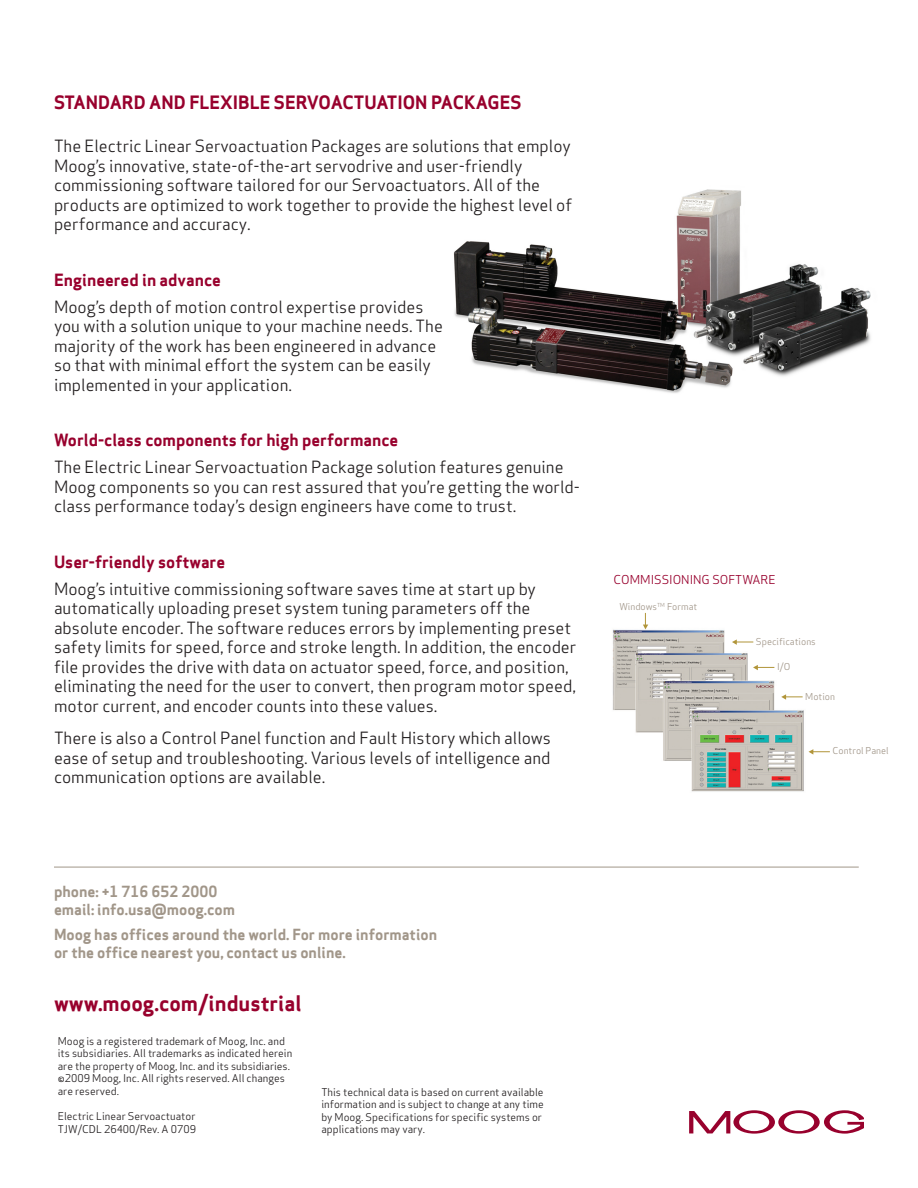
<style>
.page{position:relative;width:918px;height:1188px;background:#fff}
.page>*{position:absolute;margin:0;border:0;box-sizing:border-box;transform-origin:0 0}
.body{font:21px "Apex Sans Bold ST";color:#98012d}
.t1{font:18px "Apex Sans Bold T";color:#98012d}
.body_copy{font:16.5px/19.5px "Apex Sans Book ST";color:#231f20}
.body_copy-2{font:16.5px "Apex Sans Bold ST";color:#98012d}
.body-2{font:15px/18px "Apex Sans Bold ST";color:#a19689}
.body-3{font:15px "Apex Sans Bold T";color:#a19689}
.body_copy-3{font:12px "Apex Sans Book ST";color:#98012d}
.body-4{font:10.5px/12.6px "Apex Sans Book T";color:#231f20}
.t2{font:9.3px "Apex Sans Book T";color:#a19689}
.s1{font-family:"Apex Sans Bold T"}
</style>
<div class="page">
<img style="left:453px;top:189px;width:418px;height:204px">
<svg style="left:689px;top:1110px;width:175px;height:24px"></svg>
<hr style="left:54px;top:867px;width:805px;height:1px;background:#a19689">
<img style="left:612px;top:629px;width:192px;height:163px">
<svg style="left:809px;top:749px;width:21px;height:6px"></svg>
<svg style="left:781px;top:694px;width:22px;height:6px"></svg>
<svg style="left:753px;top:665px;width:21px;height:5px"></svg>
<svg style="left:732px;top:639px;width:21px;height:6px"></svg>
<svg style="left:643px;top:613px;width:5px;height:16px"></svg>
<p class="t1" style="left:54px;top:90px;width:354px">STANDARD AND FLEXIBLE SERVOACTUATION</p>
<p class="t1" style="left:431px;top:90px;width:13px">PACKAGES</p>
<p class="body_copy" style="left:54px;top:136px;width:520px">The Electric Linear Servoactuation Packages are solutions that employ Moog’s innovative, state-of-the-art servodrive and user-friendly commissioning software tailored for our Servoactuators. All of the products are optimized to work together to provide the highest level of performance and accuracy.</p>
<p class="body_copy-2" style="left:54px;top:269px;width:168px">Engineered in advance</p>
<p class="body_copy" style="left:54px;top:297px;width:390px">Moog’s depth of motion control expertise provides you with a solution unique to your machine needs. The majority of the work has been engineered in advance so that with minimal effort the system can be easily implemented in your application.</p>
<p class="body_copy-2" style="left:54px;top:429px;width:346px">World-class components for high performance</p>
<p class="body_copy" style="left:54px;top:457px;width:527px">The Electric Linear Servoactuation Package solution features genuine<br>Moog components so you can rest assured that you’re getting the world&shy;class performance today’s design engineers have come to trust.</p>
<p class="body_copy-2" style="left:54px;top:551px;width:173px">User-friendly software</p>
<p class="body_copy" style="left:54px;top:579px;width:524px">Moog’s intuitive commissioning software saves time at start up by automatically uploading preset system tuning parameters off the absolute encoder. The software reduces errors by implementing preset safety limits for speed, force and stroke length. In addition, the encoder file provides the drive with data on actuator speed, force, and position, eliminating the need for the user to convert, then program motor speed, motor current, and encoder counts into these values.</p>
<p class="body_copy" style="left:54px;top:728px;width:498px;text-align:justify">There is also a Control Panel function and Fault History which allows ease of setup and troubleshooting. Various levels of intelligence and communication options are available.</p>
<p class="body_copy-3" style="left:614px;top:572px;width:163px">COMMISSIONING SOFTWARE</p>
<p class="t2" style="left:620px;top:601px;width:79px">Windows<sup>TM</sup> Format</p>
<p class="t2" style="left:756px;top:635px;width:61px">Specifications</p>
<p class="t2" style="left:777px;top:661px;width:15px">I/O</p>
<p class="t2" style="left:805px;top:690px;width:31px">Motion</p>
<p class="t2" style="left:833px;top:745px;width:58px">Control Panel</p>
<p class="body-3" style="left:54px;top:882px;width:165px">PHONE: +1 716 652 2000</p>
<p class="body-2" style="left:54px;top:901px;width:183px"><span class="s1">EMAIL:</span> info.usa@moog.com</p>
<p class="body-2" style="left:54px;top:925px;width:385px">Moog has offices around the world. For more information or the office nearest you, contact us online.</p>
<p class="body" style="left:54px;top:990px;width:249px">www.moog.com/industrial</p>
<p class="body-4" style="left:58px;top:1034px;width:236px">Moog is a registered trademark of Moog, Inc. and its subsidiaries. All trademarks as indicated herein are the property of Moog, Inc. and its subsidiaries. ©2009 Moog, Inc. All rights reserved. All changes are reserved.</p>
<p class="body-4" style="left:58px;top:1110px;width:139px">Electric Linear Servoactuator</p>
<p class="body-4" style="left:58px;top:1123px;width:140px">TJW/CDL 26400/Rev. A 0709</p>
<p class="body-4" style="left:321px;top:1085px;width:224px">This technical data is based on current available information and is subject to change at any time by Moog. Specifications for specific systems or applications may vary.</p>
</div>
